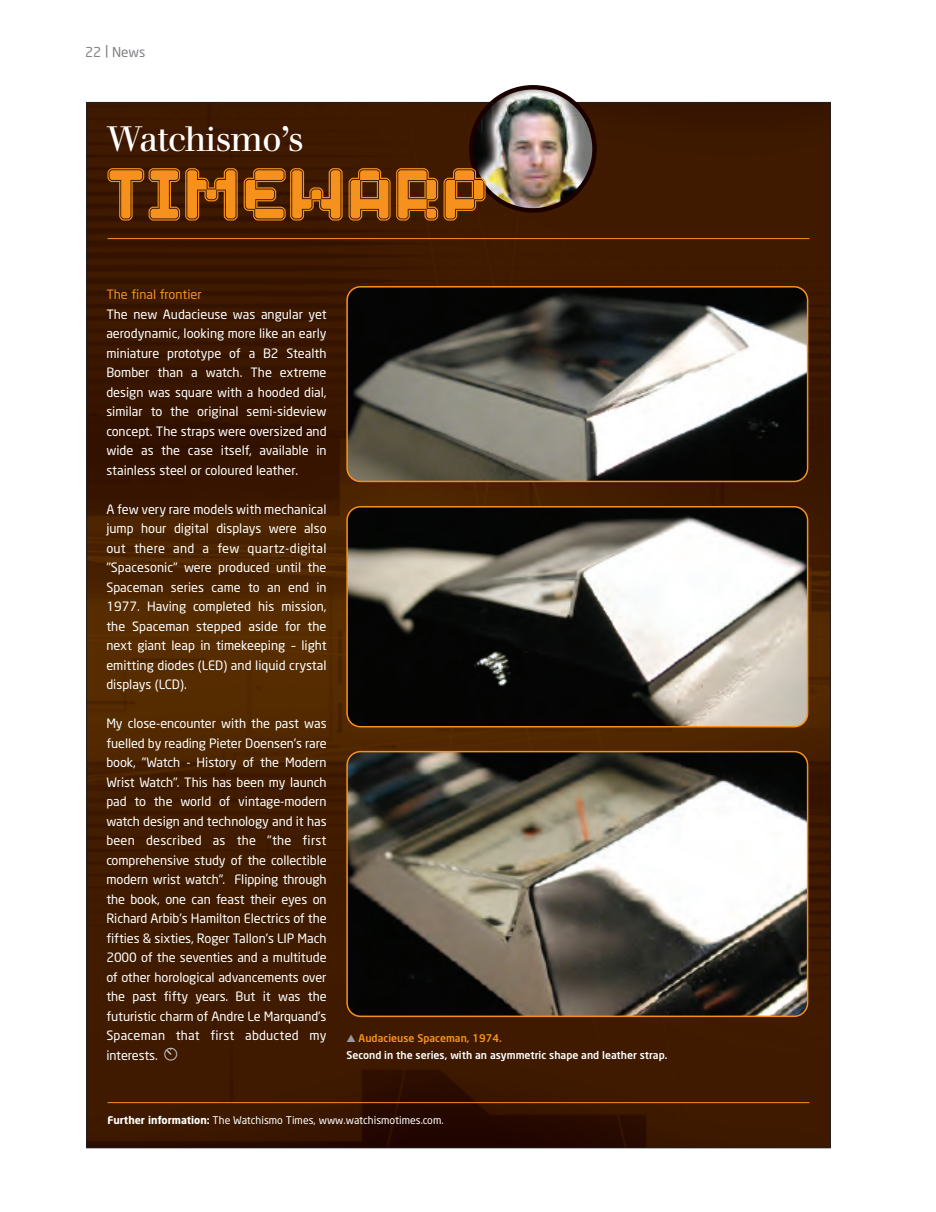
<style>
.page{position:relative;width:936px;height:1212px;background:#fff}
.page>*{position:absolute;margin:0;border:0;box-sizing:border-box;transform-origin:0 0}
.t1{font:52.5px "Spaceboy";letter-spacing:-.045em;color:#f6911e}
.t2{font:34.5px "Walbaum";letter-spacing:-.03em;color:#fff}
.t3{font:13.5px "Neo Sans";color:#808285}
.t4{font:12.75px/19.5px "Neo Sans";color:#fff;text-align:justify}
.t5{font:12.75px "Neo Sans";color:#f6911e}
.t6{font:500 10.5px/17.7px "Neo Sans";color:#fff}
.t7{font:10.5px "Neo Sans";color:#fff}
.s1{font-family:"QP";color:#d0d4d8}
.s2{color:#999b9e}
.s3{color:#f6911e}
.s4{font-weight:700}
</style>
<div class="page">
<img style="left:88px;top:104px;width:740px;height:1042px">
<img style="left:469px;top:85px;width:127px;height:128px">
<hr style="left:107px;top:238px;width:702px;height:1px;background:#f6911e">
<svg style="left:346px;top:751px;width:462px;height:266px"></svg>
<svg style="left:346px;top:286px;width:462px;height:196px;background:#666056"></svg>
<svg style="left:346px;top:506px;width:462px;height:221px"></svg>
<hr style="left:107px;top:1102px;width:702px;height:1px;background:#f6911e">
<p class="t3" style="left:85px;top:47px;width:62px">22 | News</p>
<h2 class="t2" style="left:107px;top:126px;width:198px">Watchismo’s</h2>
<h1 class="t1" style="left:107px;top:168px;width:386px">TIMEWARP</h1>
<p class="t5" style="left:106px;top:290px;width:97px">The final frontier</p>
<p class="t4" style="left:106px;top:305px;width:222px">The new Audacieuse was angular yet aerodynamic, looking more like an early miniature prototype of a B2 Stealth Bomber than a watch. The extreme design was square with a hooded dial, similar to the original semi-sideview concept. The straps were oversized and wide as the case itself, available in stainless steel or coloured leather.</p>
<p class="t4" style="left:106px;top:500px;width:222px">A few very rare models with mechanical jump hour digital displays were also out there and a few quartz-digital "Spacesonic" were produced until the Spaceman series came to an end in 1977. Having completed his mission, the Spaceman stepped aside for the next giant leap in timekeeping – light emitting diodes (LED) and liquid crystal displays (LCD).</p>
<p class="t4" style="left:106px;top:715px;width:222px">My close-encounter with the past was fuelled by reading Pieter Doensen's rare book, "Watch - History of the Modern Wrist Watch". This has been my launch pad to the world of vintage-modern watch design and technology and it has been described as the "the first comprehensive study of the collectible modern wrist watch". Flipping through the book, one can feast their eyes on Richard Arbib's Hamilton Electrics of the fifties &amp; sixties, Roger Tallon's LIP Mach 2000 of the seventies and a multitude of other horological advancements over the past fifty years. But it was the futuristic charm of Andre Le Marquand's Spaceman that first abducted my interests. <span class="s1">8</span></p>
<p class="t6" style="left:346px;top:1030px;width:322px"><span class="s2">▲</span> <span class="s3">Audacieuse Spaceman, 1974.<br></span>Second in the series, with an asymmetric shape and leather strap.</p>
<p class="t7" style="left:107px;top:1116px;width:337px"><span class="s4">Further information:</span> The Watchismo Times, www.watchismotimes.com.</p>
</div>
